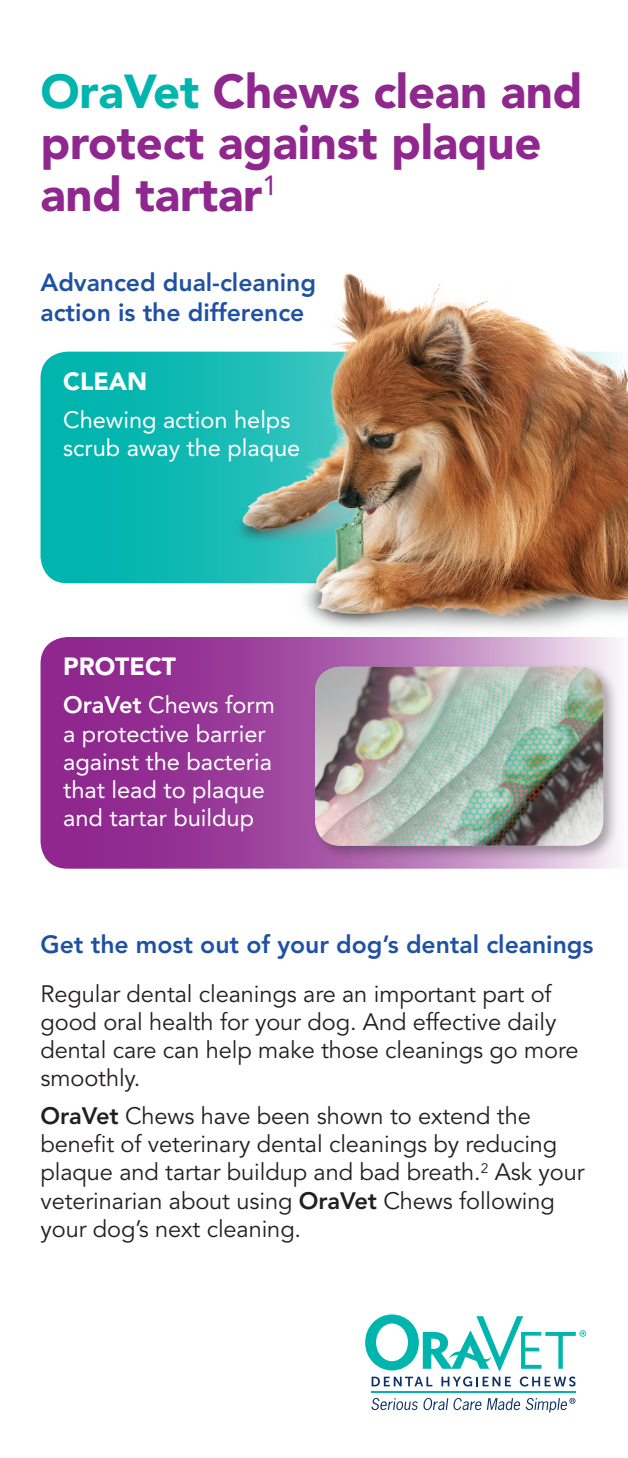
<style>
.page{position:relative;width:628px;height:1458px;background:#fff}
.page>*{position:absolute;margin:0;border:0;box-sizing:border-box;transform-origin:0 0}
.t1{font:900 47.25px/51.8px "Avenir LT Std";letter-spacing:-.005em;color:#8f278f}
.t2{font:800 24.75px/29.2px "Avenir LT Std";color:#1f51a3}
.t3{font:900 24.75px "Avenir LT Std";color:#fff}
.t4{font:23.62px/28.1px "Avenir LT Std";letter-spacing:-.005em;color:#231f20}
.t5{font:23.62px/28.1px "Avenir LT Std";color:#fff}
.s1{color:#00b5ae}
.s2{font-weight:800}
</style>
<div class="page">
<svg style="left:40px;top:352px;width:148px;height:231px;background:#0ab7b0"></svg>
<img style="left:188px;top:273px;width:440px;height:357px">
<svg style="left:40px;top:637px;width:579px;height:232px;background:#9d449d"></svg>
<div style="left:311px;top:663px;width:308px;height:199px;background:#231f20;opacity:.35"></div>
<img style="left:315px;top:667px;width:288px;height:179px">
<svg style="left:371px;top:1377px;width:61px;height:9px"></svg>
<svg style="left:441px;top:1377px;width:70px;height:10px"></svg>
<svg style="left:520px;top:1377px;width:55px;height:10px"></svg>
<hr style="left:371px;top:1391px;width:204px;height:1px;background:#00b5ae">
<svg style="left:365px;top:1314px;width:221px;height:57px"></svg>
<svg style="left:371px;top:1398px;width:204px;height:14px"></svg>
<p class="t1" style="left:40px;top:65px;width:543px"><span class="s1">OraVet</span> Chews clean and protect against plaque and tartar<sup>1</sup></p>
<p class="t2" style="left:40px;top:268px;width:277px">Advanced dual-cleaning action is the difference</p>
<p class="t3" style="left:63px;top:366px;width:86px">CLEAN</p>
<p class="t5" style="left:63px;top:406px;width:239px">Chewing action helps scrub away the plaque</p>
<p class="t3" style="left:63px;top:652px;width:114px">PROTECT</p>
<p class="t5" style="left:63px;top:691px;width:213px"><span class="s2">OraVet</span> Chews form a protective barrier against the bacteria that lead to plaque and tartar buildup</p>
<p class="t2" style="left:40px;top:930px;width:554px">Get the most out of your dog’s dental cleanings</p>
<p class="t4" style="left:40px;top:980px;width:539px">Regular dental cleanings are an important part of good oral health for your dog. And effective daily dental care can help make those cleanings go more smoothly.</p>
<p class="t4" style="left:40px;top:1103px;width:545px"><span class="s2">OraVet</span> Chews have been shown to extend the benefit of veterinary dental cleanings by reducing plaque and tartar buildup and bad breath.<sup>2</sup> Ask your veterinarian about using <span class="s2">OraVet</span> Chews following your dog’s next cleaning.</p>
</div>
